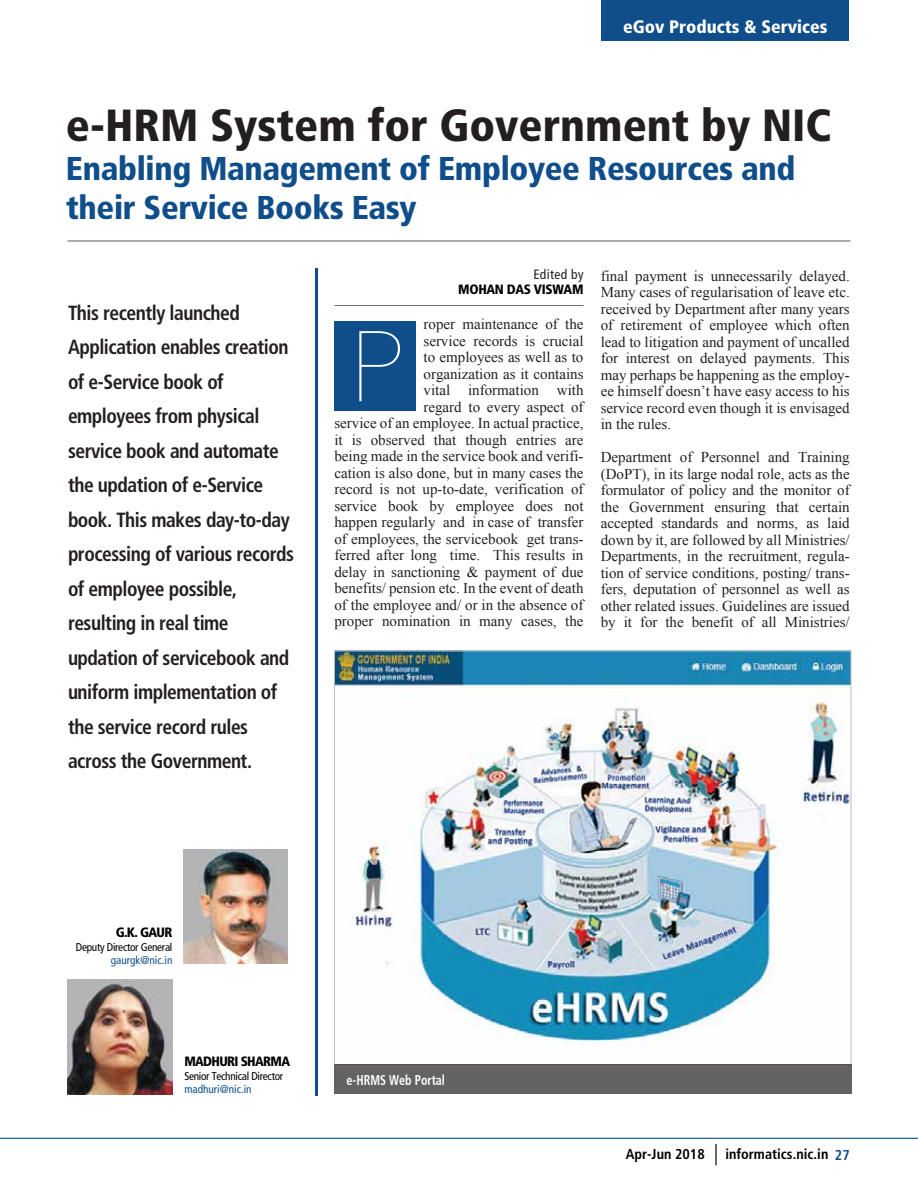
<style>
.page{position:relative;width:918px;height:1188px;background:#fff}
.page>*{position:absolute;margin:0;border:0;box-sizing:border-box;transform-origin:0 0}
.t1{font:900 condensed 45px "Frutiger LT Std";color:#231f20}
.t2{font:900 condensed 33px/39px "Frutiger LT Std";letter-spacing:-.01em;color:#0f4e8a}
.t3{font:700 condensed 20.55px/34.5px "Frutiger LT Std";letter-spacing:-.025em;color:#231f20;scale:.95 1}
.t4{font:900 condensed 18px "Frutiger LT Std";color:#fff}
.t5{font:15px/16.5px "Times New Roman";color:#231f20;text-align:justify}
.t6{font:700 condensed 14.25px "Frutiger LT Std";color:#010101}
.t7{font:700 condensed 14.1px "Frutiger 67";color:#fff;scale:.85 1}
.t8{font:900 condensed 13.5px "Frutiger LT Std";letter-spacing:-.05em;color:#010101}
.t9{font:900 condensed 13.5px "Frutiger LT Std";letter-spacing:-.025em;color:#010101}
.t10{font:condensed 13.5px "Frutiger LT Std";letter-spacing:.025em;color:#231f20}
.t11{font:condensed 11.25px "Frutiger LT Std";letter-spacing:-.025em;color:#010101}
.t12{font:condensed 11.25px "Frutiger LT Std";color:#0f4e8a}
.s1{font-family:"Frutiger";font-weight:400;font-size:21.45px}
.s2{color:#0f4e8a}
</style>
<div class="page">
<div style="left:334px;top:321px;width:82px;height:90px;background:#0f4e8a"></div>
<hr style="left:316px;top:269px;width:2px;height:827px;background:#0f4e8a">
<hr style="left:0;top:1138px;width:918px;height:1px;background:#0f4e8a">
<hr style="left:335px;top:305px;width:249px;height:1px;background:#6e6f72">
<hr style="left:68px;top:240px;width:782px;height:2px;background:#6e6f72">
<div style="left:601px;top:0;width:248px;height:40px;background:#0f4e8a"></div>
<img style="left:334px;top:650px;width:518px;height:415px">
<div style="left:334px;top:1065px;width:517px;height:29px;background:#656263"></div>
<img style="left:68px;top:980px;width:104px;height:114px">
<img style="left:183px;top:849px;width:105px;height:115px">
<svg style="left:359px;top:331px;width:41px;height:70px"></svg>
<p class="t4" style="left:623px;top:16px;width:206px">eGov Products &amp; Services</p>
<h1 class="t1" style="left:66px;top:98px;width:767px">e-HRM System for Government by NIC</h1>
<h2 class="t2" style="left:66px;top:149px;width:731px">Enabling Management of Employee Resources and their Service Books Easy</h2>
<p class="t3" style="left:68px;top:295px;width:240px">This recently launched<br>Application enables creation of e-Service book of employees from physical service book and automate the updation of e-Service book. This makes day-to-day processing of various records of employee possible, resulting in real time updation of servicebook and uniform implementation of the service record rules across the Government.</p>
<p class="t10" style="left:533px;top:266px;width:52px">Edited by</p>
<p class="t9" style="left:458px;top:281px;width:127px">MOHAN DAS VISWAM</p>
<p class="t5" style="left:334px;top:316px;width:251px;text-align:right">roper maintenance of the<br>service records is crucial<br>to employees as well as to<br>organization as it contains<br>vital information with<br>regard to every aspect of<br>service of an employee. In actual practice, it is observed that though entries are being made in the service book and verifi&shy;cation is also done, but in many cases the record is not up-to-date, verification of service book by employee does not happen regularly and in case of transfer of employees, the servicebook get trans&shy;ferred after long time. This results in delay in sanctioning &amp; payment of due benefits/ pension etc. In the event of death of the employee and/ or in the absence of proper nomination in many cases, the</p>
<p class="t5" style="left:601px;top:267px;width:251px">final payment is unnecessarily delayed.<br>Many cases of regularisation of leave etc. received by Department after many years of retirement of employee which often lead to litigation and payment of uncalled for interest on delayed payments. This may perhaps be happening as the employ&shy;ee himself doesn’t have easy access to his service record even though it is envisaged in the rules.</p>
<p class="t5" style="left:601px;top:449px;width:251px">Department of Personnel and Training (DoPT), in its large nodal role, acts as the formulator of policy and the monitor of the Government ensuring that certain accepted standards and norms, as laid down by it, are followed by all Ministries/ Departments, in the recruitment, regula&shy;tion of service conditions, posting/ trans&shy;fers, deputation of personnel as well as other related issues. Guidelines are issued by it for the benefit of all Ministries/</p>
<p class="t8" style="left:116px;top:924px;width:58px">G.K. GAUR</p>
<p class="t11" style="left:76px;top:940px;width:98px">Deputy Director General</p>
<p class="t12" style="left:111px;top:954px;width:63px">gaurgk@nic.in</p>
<p class="t8" style="left:184px;top:1053px;width:107px">MADHURI SHARMA</p>
<p class="t11" style="left:184px;top:1069px;width:100px">Senior Technical Director</p>
<p class="t12" style="left:184px;top:1083px;width:69px">madhuri@nic.in</p>
<p class="t7" style="left:347px;top:1072px;width:117px">e-HRMS Web Portal</p>
<p class="t6" style="left:626px;top:1146px;width:225px">Apr-Jun 2018 <span class="s1">|</span> informatics.nic.in <span class="s2">27</span></p>
</div>
